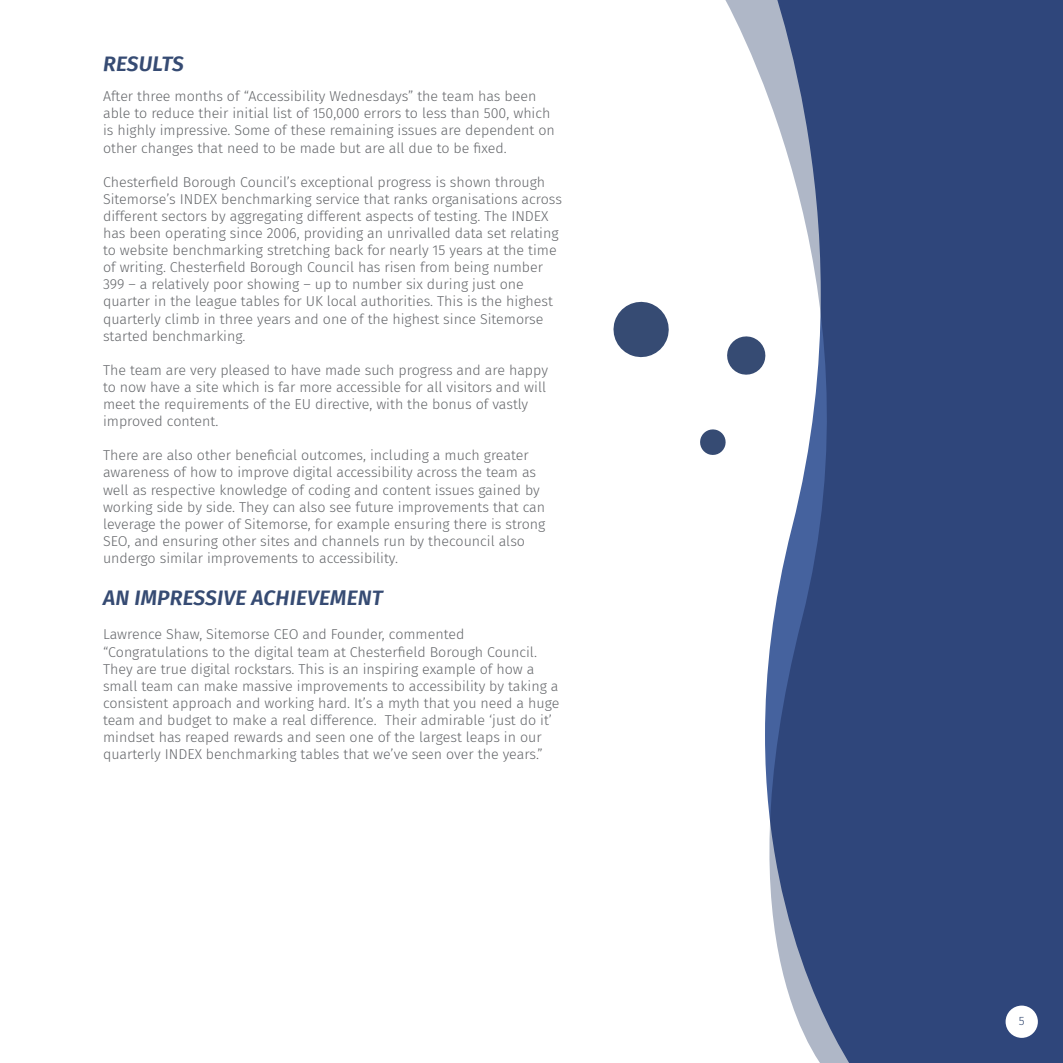
<style>
.page{position:relative;width:1063px;height:1063px;background:#fff}
.page>*{position:absolute;margin:0;border:0;box-sizing:border-box;transform-origin:0 0}
.t1{font:italic 600 21px "Fira Sans";letter-spacing:.01em;color:#364b73}
.t2{font:300 14.25px/17.1px "Fira Sans";color:#64666a}
.t3{font:300 12px "Fira Sans";color:#364b73}
</style>
<div class="page">
<svg style="left:700px;top:429px;width:16px;height:26px"></svg>
<svg style="left:716px;top:0;width:347px;height:1063px;fill:#2f467b"></svg>
<svg style="left:613px;top:301px;width:56px;height:57px"></svg>
<div style="left:1006px;top:1006px;width:32px;height:32px;background:#fff;border-radius:50%"></div>
<h2 class="t1" style="left:103px;top:46px;width:82px">RESULTS</h2>
<p class="t2" style="left:103px;top:88px;width:453px">After three months of “Accessibility Wednesdays” the team has been able to reduce their initial list of 150,000 errors to less than 500, which is highly impressive. Some of these remaining issues are dependent on</p>
<p class="t2" style="left:103px;top:139px;width:405px">other changes that need to be made but are all due to be fixed.</p>
<p class="t2" style="left:103px;top:173px;width:444px">Chesterfield Borough Council’s exceptional progress is shown through</p>
<p class="t2" style="left:103px;top:190px;width:460px">Sitemorse’s INDEX benchmarking service that ranks organisations across different sectors by aggregating different aspects of testing. The INDEX has been operating since 2006, providing an unrivalled data set relating to website benchmarking stretching back for nearly 15 years at the time</p>
<p class="t2" style="left:103px;top:259px;width:442px">of writing. Chesterfield Borough Council has risen from being number<br>399 – a relatively poor showing – up to number six during just one</p>
<p class="t2" style="left:103px;top:293px;width:451px">quarter in the league tables for UK local authorities. This is the highest quarterly climb in three years and one of the highest since Sitemorse started benchmarking.</p>
<p class="t2" style="left:103px;top:361px;width:447px">The team are very pleased to have made such progress and are happy to now have a site which is far more accessible for all visitors and will meet the requirements of the EU directive, with the bonus of vastly improved content.</p>
<p class="t2" style="left:103px;top:447px;width:427px">There are also other beneficial outcomes, including a much greater</p>
<p class="t2" style="left:103px;top:464px;width:444px">awareness of how to improve digital accessibility across the team as well as respective knowledge of coding and content issues gained by working side by side. They can also see future improvements that can</p>
<p class="t2" style="left:103px;top:515px;width:444px">leverage the power of Sitemorse, for example ensuring there is strong<br>SEO, and ensuring other sites and channels run by thecouncil also</p>
<p class="t2" style="left:103px;top:549px;width:296px">undergo similar improvements to accessibility.</p>
<h3 class="t1" style="left:103px;top:581px;width:281px">AN IMPRESSIVE ACHIEVEMENT</h3>
<p class="t2" style="left:103px;top:626px;width:435px">Lawrence Shaw, Sitemorse CEO and Founder, commented “Congratulations to the digital team at Chesterfield Borough Council.<br>They are true digital rockstars. This is an inspiring example of how a</p>
<p class="t2" style="left:103px;top:677px;width:458px">small team can make massive improvements to accessibility by taking a consistent approach and working hard. It’s a myth that you need a huge team and budget to make a real difference. Their admirable ‘just do it’ mindset has reaped rewards and seen one of the largest leaps in our quarterly INDEX benchmarking tables that we’ve seen over the years.”</p>
<p class="t3" style="left:1019px;top:1013px;width:7px">5</p>
</div>
